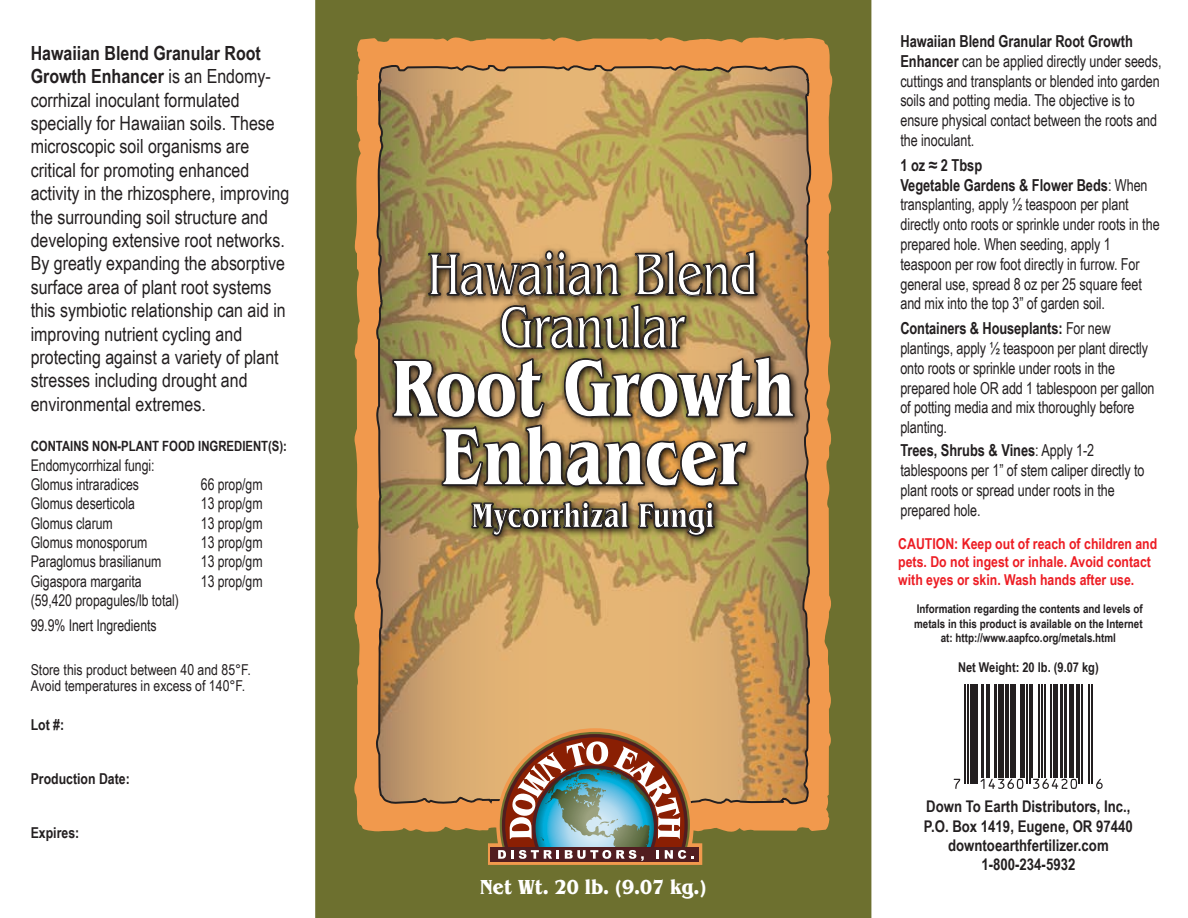
<style>
.page{position:relative;width:1188px;height:918px;background:#fff}
.page>*{position:absolute;margin:0;border:0;box-sizing:border-box;transform-origin:0 0}
.t1{font:700 83.7px/68.4px "Benguiat IT Cby BT";letter-spacing:-.01em;color:#fff;text-align:center;scale:.75 1}
.t2{font:60.9px/53.2px "Benguiat IT Cby BT";color:#fff;text-align:center;scale:.75 1}
.t3{font:700 35.55px "Benguiat IT Cby BT";color:#fff;scale:.75 1}
.t4{font:700 21px "Benguiat IT Cby BT";color:#fff;scale:.87 1}
.t5{font:19.5px/23.4px "Arial Narrow";color:#231f20}
.t6{font:16.5px/19.8px "Arial Narrow";letter-spacing:-.005em;color:#231f20;scale:.93 1}
.t7{font:16.2px/19.4px "Arial Narrow";letter-spacing:-.005em;color:#231f20;scale:.93 1}
.t8{font:700 16.05px/19.4px "Arial Narrow";color:#231f20;text-align:center}
.t9{font:700 15px/18px "Arial Narrow";color:#ed1d24}
.t10{font:15px/16.5px "Arial Narrow";color:#231f20}
.t11{font:700 15px "Arial Narrow";color:#231f20}
.t12{font:700 14.1px "Arial Narrow";color:#231f20}
.t13{font:700 13.5px "Arial Narrow";color:#231f20}
.t14{font:700 12px/14.4px "Arial Narrow";color:#231f20;text-align:center}
.s1{font-weight:700}
</style>
<div class="page">
<div style="left:315px;top:0;width:556px;height:918px;background:#6d702f"></div>
<svg style="left:354px;top:35px;width:478px;height:799px;background:#dc9248"></svg>
<svg style="left:375px;top:62px;width:437px;height:745px;background:#c29c5f"></svg>
<img style="left:381px;top:234px;width:425px;height:314px">
<svg style="left:391px;top:249px;width:405px;height:241px;background:#7d6740"></svg>
<svg style="left:470px;top:496px;width:161px;height:41px;background:#675935"></svg>
<svg style="left:637px;top:497px;width:79px;height:41px;background:#6b5736"></svg>
<svg style="left:953px;top:684px;width:148px;height:103px"></svg>
<hr style="left:965px;top:684px;width:1px;height:100px;background:#231f20">
<hr style="left:967px;top:684px;width:2px;height:100px;background:#231f20">
<hr style="left:970px;top:684px;width:4px;height:100px;background:#231f20">
<hr style="left:975px;top:684px;width:3px;height:100px;background:#231f20">
<hr style="left:981px;top:684px;width:2px;height:93px;background:#231f20">
<hr style="left:986px;top:684px;width:1px;height:93px;background:#231f20">
<hr style="left:989px;top:684px;width:1px;height:93px;background:#231f20">
<hr style="left:994px;top:684px;width:3px;height:93px;background:#231f20">
<div style="left:998px;top:684px;width:6px;height:93px;background:#231f20"></div>
<hr style="left:1005px;top:684px;width:1px;height:93px;background:#231f20">
<hr style="left:1008px;top:684px;width:1px;height:93px;background:#231f20">
<div style="left:1010px;top:684px;width:6px;height:93px;background:#231f20"></div>
<hr style="left:1020px;top:684px;width:2px;height:93px;background:#231f20">
<hr style="left:1024px;top:684px;width:1px;height:93px;background:#231f20">
<hr style="left:1026px;top:684px;width:2px;height:100px;background:#231f20">
<hr style="left:1029px;top:684px;width:1px;height:100px;background:#231f20">
<hr style="left:1032px;top:684px;width:1px;height:93px;background:#231f20">
<hr style="left:1039px;top:684px;width:1px;height:93px;background:#231f20">
<hr style="left:1041px;top:684px;width:2px;height:93px;background:#231f20">
<hr style="left:1044px;top:684px;width:1px;height:93px;background:#231f20">
<hr style="left:1051px;top:684px;width:1px;height:93px;background:#231f20">
<hr style="left:1053px;top:684px;width:4px;height:93px;background:#231f20">
<hr style="left:1060px;top:684px;width:3px;height:93px;background:#231f20">
<hr style="left:1064px;top:684px;width:3px;height:93px;background:#231f20">
<hr style="left:1069px;top:684px;width:4px;height:93px;background:#231f20">
<hr style="left:1076px;top:684px;width:1px;height:93px;background:#231f20">
<hr style="left:1079px;top:684px;width:1px;height:100px;background:#231f20">
<hr style="left:1081px;top:684px;width:2px;height:100px;background:#231f20">
<hr style="left:1088px;top:684px;width:2px;height:100px;background:#231f20">
<hr style="left:1091px;top:684px;width:1px;height:100px;background:#231f20">
<svg style="left:954px;top:779px;width:6px;height:10px"></svg>
<svg style="left:980px;top:779px;width:43px;height:10px"></svg>
<svg style="left:1033px;top:779px;width:44px;height:10px"></svg>
<svg style="left:1096px;top:779px;width:7px;height:10px"></svg>
<svg style="left:488px;top:728px;width:214px;height:137px;background:#9c856f"></svg>
<p class="t5" style="left:31px;top:41px;width:260px"><span class="s1">Hawaiian Blend Granular Root Growth Enhancer</span> is an Endomy&shy;corrhizal inoculant formulated specially for Hawaiian soils. These microscopic soil organisms are critical for promoting enhanced activity in the rhizosphere, improving the surrounding soil structure and developing extensive root networks.<br>By greatly expanding the absorptive surface area of plant root systems this symbiotic relationship can aid in improving nutrient cycling and protecting against a variety of plant stresses including drought and environmental extremes.</p>
<p class="t12" style="left:31px;top:436px;width:258px">CONTAINS NON-PLANT FOOD INGREDIENT(S):</p>
<p class="t7" style="left:31px;top:455px;width:135px">Endomycorrhizal fungi:<br>Glomus intraradices</p>
<p class="t7" style="left:201px;top:474px;width:68px">66 prop/gm</p>
<p class="t7" style="left:31px;top:493px;width:114px">Glomus deserticola</p>
<p class="t7" style="left:201px;top:493px;width:68px">13 prop/gm</p>
<p class="t7" style="left:31px;top:513px;width:90px">Glomus clarum</p>
<p class="t7" style="left:201px;top:513px;width:68px">13 prop/gm</p>
<p class="t7" style="left:31px;top:532px;width:127px">Glomus monosporum</p>
<p class="t7" style="left:201px;top:532px;width:68px">13 prop/gm</p>
<p class="t7" style="left:31px;top:551px;width:142px">Paraglomus brasilianum</p>
<p class="t7" style="left:201px;top:551px;width:68px">13 prop/gm</p>
<p class="t7" style="left:31px;top:571px;width:121px">Gigaspora margarita</p>
<p class="t7" style="left:201px;top:571px;width:68px">13 prop/gm</p>
<p class="t7" style="left:31px;top:587px;width:161px;line-height:25.3px">(59,420 propagules/lb total)<br>99.9% Inert Ingredients</p>
<p class="t10" style="left:31px;top:661px;width:222px">Store this product between 40 and 85°F.<br>Avoid temperatures in excess of 140°F.</p>
<p class="t11" style="left:31px;top:713px;width:35px">Lot #:</p>
<p class="t11" style="left:31px;top:767px;width:101px">Production Date:</p>
<p class="t11" style="left:31px;top:821px;width:50px">Expires:</p>
<h2 class="t2" style="left:428px;top:247px;width:442px">Hawaiian Blend<br>Granular</h2>
<h1 class="t1" style="left:391px;top:352px;width:540px">Root Growth<br>Enhancer</h1>
<h3 class="t3" style="left:471px;top:493px;width:325px">Mycorrhizal Fungi</h3>
<p class="t4" style="left:480px;top:873px;width:262px">Net Wt. 20 lb. (9.07 kg.)</p>
<p class="t6" style="left:900px;top:31px;width:282px"><span class="s1">Hawaiian Blend Granular Root Growth Enhancer</span> can be applied directly under seeds, cuttings and transplants or blended into garden soils and potting media. The objective is to ensure physical contact between the roots and the inoculant.</p>
<p class="t6" style="left:900px;top:154px;width:280px"><span class="s1">1 oz ≈ 2 Tbsp<br>Vegetable Gardens &amp; Flower Beds</span>: When transplanting, apply ½ teaspoon per plant directly onto roots or sprinkle under roots in the prepared hole. When seeding, apply 1 teaspoon per row foot directly in furrow. For general use, spread 8 oz per 25 square feet and mix into the top 3” of garden soil.</p>
<p class="t6" style="left:900px;top:318px;width:275px"><span class="s1">Containers &amp; Houseplants:</span> For new plantings, apply ½ teaspoon per plant directly onto roots or sprinkle under roots in the prepared hole OR add 1 tablespoon per gallon of potting media and mix thoroughly before planting.</p>
<p class="t6" style="left:900px;top:440px;width:264px"><span class="s1">Trees, Shrubs &amp; Vines</span>: Apply 1-2 tablespoons per 1” of stem caliper directly to plant roots or spread under roots in the prepared hole.</p>
<p class="t9" style="left:898px;top:534px;width:261px">CAUTION: Keep out of reach of children and pets. Do not ingest or inhale. Avoid contact with eyes or skin. Wash hands after use.</p>
<p class="t14" style="left:914px;top:601px;width:230px">Information regarding the contents and levels of metals in this product is available on the Internet at: http://www.aapfco.org/metals.html</p>
<p class="t13" style="left:958px;top:657px;width:142px">Net Weight: 20 lb. (9.07 kg)</p>
<p class="t8" style="left:924px;top:796px;width:210px">Down To Earth Distributors, Inc.,<br>P.O. Box 1419, Eugene, OR 97440 downtoearthfertilizer.com<br>1-800-234-5932</p>
</div>
